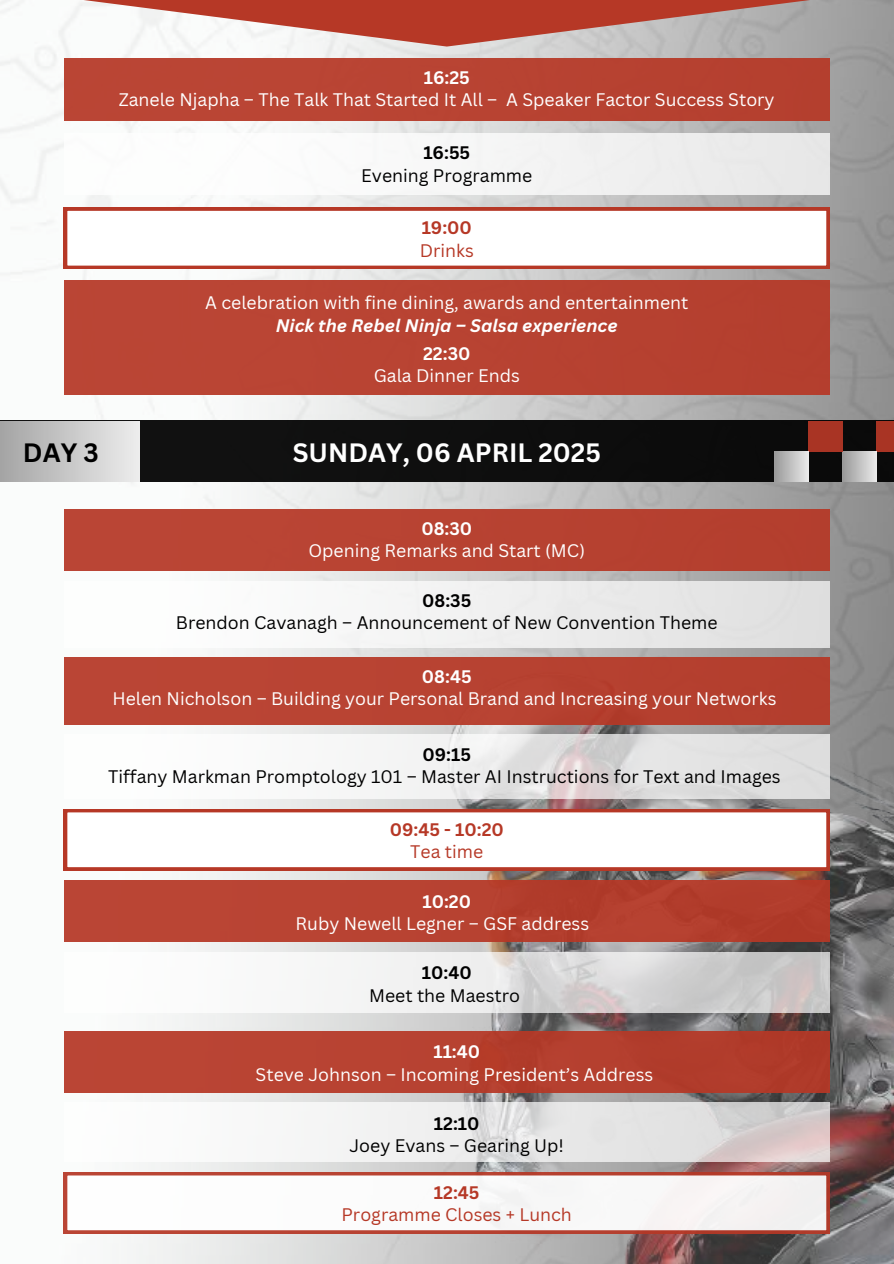
<style>
.page{position:relative;width:894px;height:1264px;background:#fff}
.page>*{position:absolute;margin:0;border:0;box-sizing:border-box;transform-origin:0 0}
.t1{font:700 25.8px "Canva Sans";color:#fff}
.t2{font:700 25.8px "Canva Sans";color:#000}
.t3{font:17.7px "Canva Sans";color:#fff}
.t4{font:17.7px "Canva Sans";color:#000}
.t5{font:17.7px "Canva Sans";color:#b63826}
.t6{font:italic 700 17.7px "Canva Sans";color:#fff}
.t7{font:700 17.7px "Canva Sans";color:#fff}
.t8{font:700 17.7px "Canva Sans";color:#000}
.t9{font:700 17.7px "Canva Sans";color:#b63826}
</style>
<div class="page">
<img style="left:0;top:47px;width:893px;height:1216px">
<img style="left:445px;top:667px;width:448px;height:596px">
<svg style="left:0;top:0;width:893px;height:47px"></svg>
<div style="left:64px;top:58px;width:765px;height:62px;background:#b94433"></div>
<div style="left:64px;top:134px;width:765px;height:61px;background:linear-gradient(to right,#fff,#e9e9e9)"></div>
<div style="left:64px;top:280px;width:765px;height:115px;background:#b84332"></div>
<svg style="left:64px;top:207px;width:765px;height:62px"></svg>
<div style="left:0;top:420px;width:893px;height:62px;background:#0e0f0e"></div>
<div style="left:0;top:421px;width:139px;height:61px;background:linear-gradient(to right,#a4a4a4,#ececec)"></div>
<div style="left:64px;top:509px;width:765px;height:61px;background:#b84332"></div>
<div style="left:64px;top:581px;width:765px;height:66px;background:linear-gradient(to right,#fff,#e0dfe0)"></div>
<div style="left:64px;top:657px;width:765px;height:67px;background:#b84332"></div>
<svg style="left:64px;top:734px;width:765px;height:65px"></svg>
<svg style="left:64px;top:809px;width:765px;height:61px"></svg>
<div style="left:64px;top:880px;width:765px;height:62px;background:#b74232"></div>
<svg style="left:64px;top:952px;width:765px;height:61px"></svg>
<div style="left:64px;top:1031px;width:765px;height:61px;background:#b74231"></div>
<svg style="left:64px;top:1102px;width:765px;height:59px"></svg>
<svg style="left:64px;top:1172px;width:765px;height:61px"></svg>
<div style="left:876px;top:421px;width:17px;height:30px;background:#a93424"></div>
<div style="left:842px;top:451px;width:34px;height:31px;background:linear-gradient(to right,#989898,#e6e6e6)"></div>
<div style="left:808px;top:421px;width:34px;height:30px;background:#a93424"></div>
<div style="left:774px;top:451px;width:34px;height:31px;background:linear-gradient(to right,#999,#e6e6e6)"></div>
<p class="t7" style="left:423px;top:65px;width:48px">16:25</p>
<p class="t3" style="left:119px;top:87px;width:657px">Zanele Njapha – The Talk That Started It All – A Speaker Factor Success Story</p>
<p class="t8" style="left:423px;top:140px;width:48px">16:55</p>
<p class="t4" style="left:361px;top:163px;width:172px">Evening Programme</p>
<p class="t9" style="left:421px;top:215px;width:52px">19:00</p>
<p class="t5" style="left:419px;top:238px;width:56px">Drinks</p>
<p class="t3" style="left:205px;top:290px;width:484px">A celebration with fine dining, awards and entertainment</p>
<p class="t6" style="left:276px;top:313px;width:343px">Nick the Rebel Ninja – Salsa experience</p>
<p class="t7" style="left:423px;top:341px;width:49px">22:30</p>
<p class="t3" style="left:373px;top:363px;width:147px">Gala Dinner Ends</p>
<h1 class="t2" style="left:23px;top:435px;width:77px">DAY 3</h1>
<h1 class="t1" style="left:292px;top:435px;width:309px">SUNDAY, 06 APRIL 2025</h1>
<p class="t7" style="left:421px;top:516px;width:52px">08:30</p>
<p class="t3" style="left:308px;top:538px;width:278px">Opening Remarks and Start (MC)</p>
<p class="t8" style="left:422px;top:587px;width:51px">08:35</p>
<p class="t4" style="left:176px;top:610px;width:543px">Brendon Cavanagh – Announcement of New Convention Theme</p>
<p class="t7" style="left:422px;top:664px;width:51px">08:45</p>
<p class="t3" style="left:112px;top:686px;width:665px">Helen Nicholson – Building your Personal Brand and Increasing your Networks</p>
<p class="t8" style="left:422px;top:741px;width:50px">09:15</p>
<p class="t4" style="left:108px;top:764px;width:674px">Tiffany Markman Promptology 101 – Master AI Instructions for Text and Images</p>
<p class="t9" style="left:389px;top:817px;width:116px">09:45 - 10:20</p>
<p class="t5" style="left:410px;top:839px;width:74px">Tea time</p>
<p class="t7" style="left:422px;top:888px;width:50px">10:20</p>
<p class="t3" style="left:295px;top:911px;width:295px">Ruby Newell Legner – GSF address</p>
<p class="t8" style="left:422px;top:960px;width:51px">10:40</p>
<p class="t4" style="left:369px;top:982px;width:152px">Meet the Maestro</p>
<p class="t7" style="left:433px;top:1039px;width:48px">11:40</p>
<p class="t3" style="left:255px;top:1061px;width:399px">Steve Johnson – Incoming President’s Address</p>
<p class="t8" style="left:434px;top:1111px;width:47px">12:10</p>
<p class="t4" style="left:349px;top:1132px;width:216px">Joey Evans – Gearing Up!</p>
<p class="t9" style="left:434px;top:1180px;width:47px">12:45</p>
<p class="t5" style="left:341px;top:1202px;width:232px">Programme Closes + Lunch</p>
</div>
